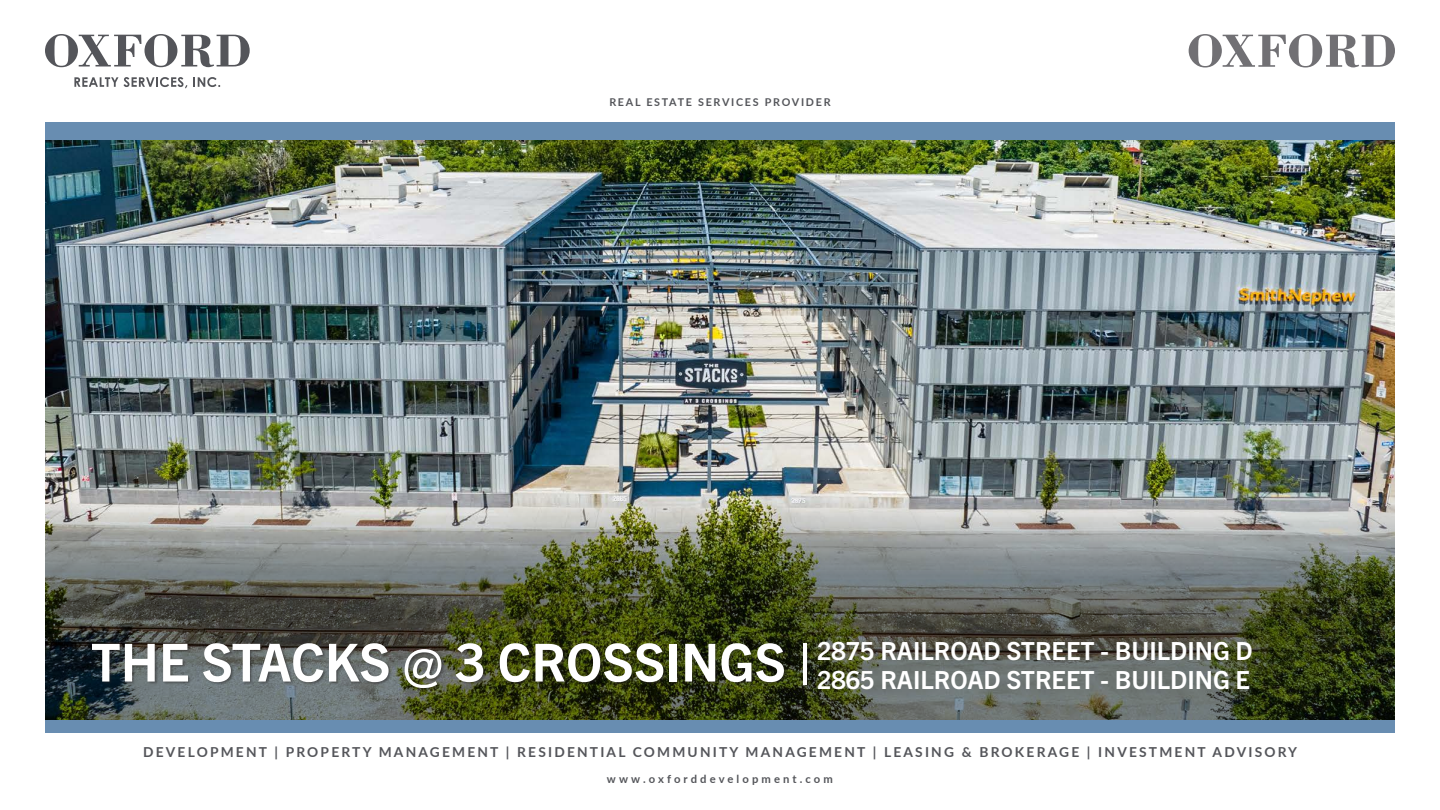
<style>
.page{position:relative;width:1440px;height:810px;background:#fff}
.page>*{position:absolute;margin:0;border:0;box-sizing:border-box;transform-origin:0 0}
.Cover_Page_Header{font:700 52.5px "Trade Gothic Next LT Pro";color:#fff}
.Cover_Page_Header-2{font:700 25px/28.8px "Trade Gothic Next LT Pro";color:#fff}
.Body_Copy{font:700 13.75px "Lato";letter-spacing:.16em;color:#54555a}
.Body_Copy-2{font:700 11.25px "Lato";letter-spacing:.275em;color:#54555a}
.Body_Copy-3{font:700 10.75px "Lato";letter-spacing:.16em;color:#54555a}
</style>
<div class="page">
<img style="left:45px;top:140px;width:1350px;height:360px">
<img style="left:45px;top:500px;width:1350px;height:220px">
<svg style="left:1189px;top:34px;width:206px;height:34px"></svg>
<svg style="left:45px;top:34px;width:205px;height:33px"></svg>
<svg style="left:74px;top:77px;width:44px;height:10px"></svg>
<svg style="left:124px;top:77px;width:63px;height:11px"></svg>
<svg style="left:194px;top:77px;width:26px;height:10px"></svg>
<div style="left:45px;top:122px;width:1350px;height:18px;background:#688db1"></div>
<div style="left:45px;top:720px;width:1350px;height:12px;background:#688db1"></div>
<div style="left:91px;top:643px;width:719px;height:49px;background:#231f20;opacity:.5"></div>
<p class="Body_Copy-3" style="left:609px;top:95px;width:223px">REAL ESTATE SERVICES PROVIDER</p>
<p class="Cover_Page_Header" style="left:91px;top:626px;width:722px">THE STACKS @ 3 CROSSINGS |</p>
<p class="Cover_Page_Header-2" style="left:817px;top:635px;width:437px">2875 RAILROAD STREET - BUILDING D<br>2865 RAILROAD STREET - BUILDING E</p>
<p class="Body_Copy" style="left:143px;top:741px;width:1156px">DEVELOPMENT | PROPERTY MANAGEMENT | RESIDENTIAL COMMUNITY MANAGEMENT | LEASING &amp; BROKERAGE | INVESTMENT ADVISORY</p>
<p class="Body_Copy-2" style="left:607px;top:770px;width:227px">www.oxforddevelopment.com</p>
</div>
